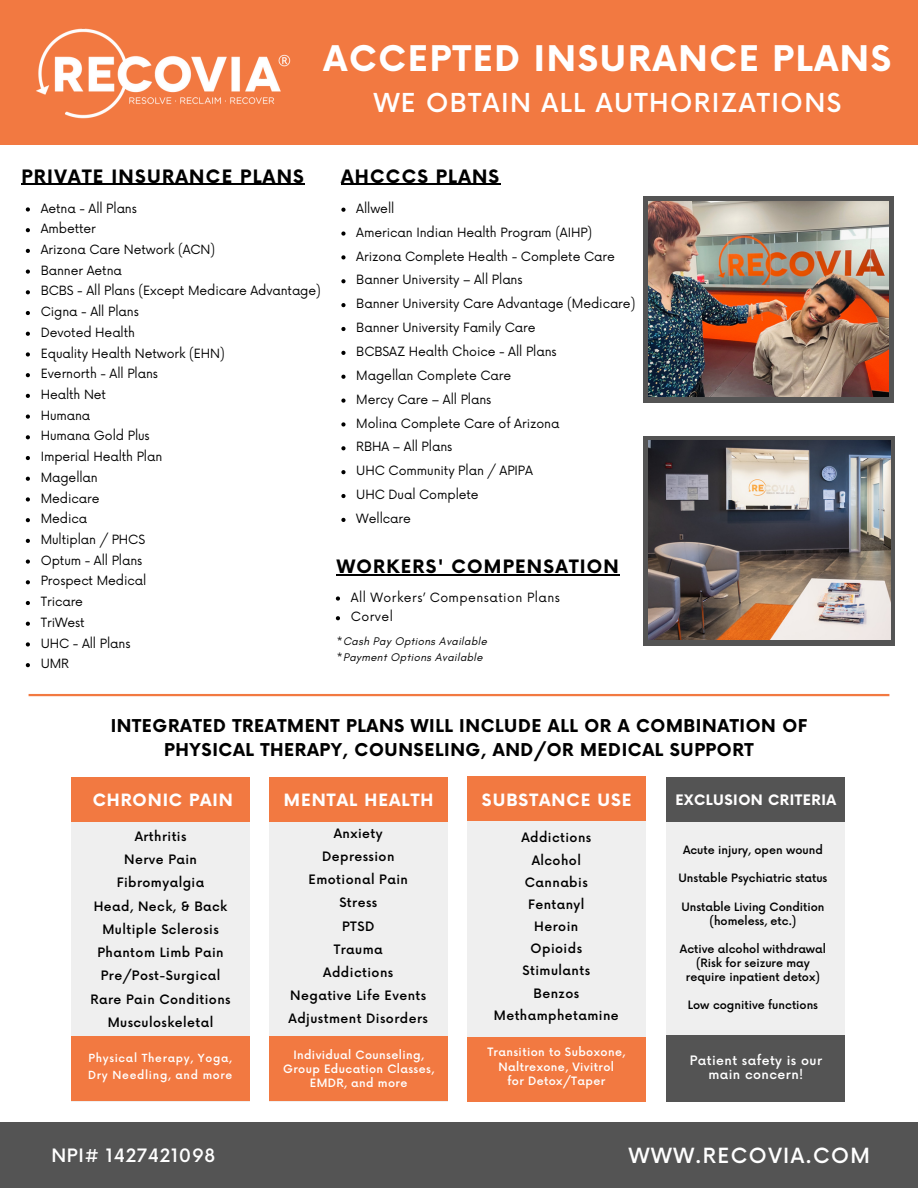
<style>
.page{position:relative;width:918px;height:1188px;background:#fff}
.page>*{position:absolute;margin:0;border:0;box-sizing:border-box;transform-origin:0 0}
.t1{font:700 34.5px "Now";letter-spacing:.05em;color:#fff}
.t2{font:500 25.5px "Now";letter-spacing:.055em;color:#fff}
.t3{font:500 20.4px "Now";letter-spacing:.075em;color:#fff}
.t4{font:700 18px "Now";letter-spacing:.07em;color:#000}
.t5{font:500 18px "Now";letter-spacing:.035em;color:#fff}
.t6{font:700 17.25px/23.7px "Now";letter-spacing:.035em;color:#000;text-align:center}
.t7{font:700 16.5px "Now";letter-spacing:.06em;color:#fffefe}
.t8{font:700 14.1px "Now";letter-spacing:.035em;color:#fffefe}
.t9{font:500 12.6px/23.2px "Now";letter-spacing:.035em;color:#000;text-align:center}
.t10{font:500 12.6px "Now";letter-spacing:.035em;color:#fff}
.t11{font:12.45px "Now";letter-spacing:-.005em;color:#000}
.t12{font:12.45px "Now";letter-spacing:.035em;color:#000}
.t13{font:500 11.25px "Now";color:#000}
.t14{font:500 11.25px/14.1px "Now";letter-spacing:.035em;color:#fff;text-align:center}
.t15{font:italic 11.25px "Glacial Indifference";letter-spacing:.035em;color:#000}
.t16{font:500 10.95px "Now";letter-spacing:.065em;color:#fff}
</style>
<div class="page">
<div style="left:643px;top:436px;width:252px;height:210px;background:#545454"></div>
<div style="left:643px;top:196px;width:251px;height:206px;background:#545454"></div>
<hr style="left:29px;top:694px;width:860px;height:2px;background:#f27941">
<div style="left:0;top:0;width:918px;height:145px;background:#f27941"></div>
<img style="left:649px;top:201px;width:239px;height:195px">
<img style="left:648px;top:441px;width:242px;height:199px">
<div style="left:0;top:1122px;width:918px;height:66px;background:#545454"></div>
<div style="left:269px;top:777px;width:178px;height:324px;background:#efefef"></div>
<div style="left:71px;top:777px;width:179px;height:324px;background:#efefef"></div>
<div style="left:468px;top:777px;width:178px;height:324px;background:#efefef"></div>
<div style="left:666px;top:777px;width:178px;height:324px;background:#efefef"></div>
<div style="left:71px;top:777px;width:179px;height:45px;background:#f27941"></div>
<div style="left:71px;top:1036px;width:178px;height:65px;background:#f27941"></div>
<div style="left:269px;top:777px;width:178px;height:45px;background:#f27941"></div>
<div style="left:468px;top:776px;width:178px;height:45px;background:#f27941"></div>
<div style="left:666px;top:777px;width:178px;height:45px;background:#545454"></div>
<div style="left:270px;top:1036px;width:178px;height:65px;background:#f27941"></div>
<div style="left:467px;top:1037px;width:178px;height:64px;background:#f27941"></div>
<div style="left:666px;top:1035px;width:179px;height:66px;background:#545454"></div>
<img style="left:36px;top:28px;width:255px;height:91px">
<svg style="left:26px;top:207px;width:4px;height:5px"></svg>
<svg style="left:26px;top:228px;width:4px;height:4px"></svg>
<svg style="left:26px;top:249px;width:4px;height:4px"></svg>
<svg style="left:26px;top:270px;width:4px;height:4px"></svg>
<svg style="left:26px;top:290px;width:4px;height:4px"></svg>
<svg style="left:26px;top:311px;width:4px;height:4px"></svg>
<svg style="left:26px;top:332px;width:4px;height:4px"></svg>
<svg style="left:26px;top:352px;width:4px;height:5px"></svg>
<svg style="left:26px;top:373px;width:4px;height:4px"></svg>
<svg style="left:26px;top:394px;width:4px;height:4px"></svg>
<svg style="left:26px;top:415px;width:4px;height:4px"></svg>
<svg style="left:26px;top:435px;width:4px;height:4px"></svg>
<svg style="left:26px;top:456px;width:4px;height:4px"></svg>
<svg style="left:26px;top:477px;width:4px;height:4px"></svg>
<svg style="left:26px;top:497px;width:4px;height:5px"></svg>
<svg style="left:26px;top:518px;width:4px;height:4px"></svg>
<svg style="left:26px;top:539px;width:4px;height:4px"></svg>
<svg style="left:26px;top:560px;width:4px;height:4px"></svg>
<svg style="left:26px;top:580px;width:4px;height:4px"></svg>
<svg style="left:26px;top:601px;width:4px;height:4px"></svg>
<svg style="left:26px;top:622px;width:4px;height:4px"></svg>
<svg style="left:26px;top:642px;width:4px;height:5px"></svg>
<svg style="left:26px;top:663px;width:4px;height:4px"></svg>
<svg style="left:341px;top:208px;width:5px;height:4px"></svg>
<svg style="left:341px;top:231px;width:5px;height:5px"></svg>
<svg style="left:341px;top:255px;width:5px;height:4px"></svg>
<svg style="left:341px;top:279px;width:5px;height:4px"></svg>
<svg style="left:341px;top:303px;width:5px;height:4px"></svg>
<svg style="left:341px;top:327px;width:5px;height:4px"></svg>
<svg style="left:341px;top:351px;width:5px;height:4px"></svg>
<svg style="left:341px;top:375px;width:5px;height:4px"></svg>
<svg style="left:341px;top:399px;width:5px;height:4px"></svg>
<svg style="left:341px;top:422px;width:5px;height:5px"></svg>
<svg style="left:341px;top:446px;width:5px;height:4px"></svg>
<svg style="left:341px;top:470px;width:5px;height:4px"></svg>
<svg style="left:341px;top:494px;width:5px;height:4px"></svg>
<svg style="left:341px;top:518px;width:5px;height:4px"></svg>
<hr style="left:341px;top:184px;width:160px;height:1px;background:#000">
<hr style="left:21px;top:184px;width:284px;height:1px;background:#000">
<svg style="left:336px;top:596px;width:4px;height:5px"></svg>
<svg style="left:336px;top:616px;width:4px;height:4px"></svg>
<hr style="left:337px;top:574px;width:283px;height:1px;background:#000">
<h2 class="t1" style="left:324px;top:40px;width:569px">ACCEPTED INSURANCE PLANS</h2>
<h4 class="t2" style="left:374px;top:89px;width:469px">WE OBTAIN ALL AUTHORIZATIONS</h4>
<p class="t4" style="left:21px;top:167px;width:284px">PRIVATE INSURANCE PLANS</p>
<p class="t4" style="left:341px;top:167px;width:159px">AHCCCS PLANS</p>
<p class="t11" style="left:41px;top:201px;width:98px">Aetna - All Plans</p>
<p class="t11" style="left:41px;top:222px;width:57px">Ambetter</p>
<p class="t11" style="left:41px;top:243px;width:176px">Arizona Care Network (ACN)</p>
<p class="t11" style="left:41px;top:263px;width:83px">Banner Aetna</p>
<p class="t11" style="left:41px;top:284px;width:282px">BCBS - All Plans (Except Medicare Advantage)</p>
<p class="t11" style="left:41px;top:305px;width:100px">Cigna - All Plans</p>
<p class="t11" style="left:41px;top:325px;width:96px">Devoted Health</p>
<p class="t11" style="left:41px;top:346px;width:186px">Equality Health Network (EHN)</p>
<p class="t11" style="left:41px;top:367px;width:119px">Evernorth - All Plans</p>
<p class="t11" style="left:41px;top:388px;width:67px">Health Net</p>
<p class="t11" style="left:41px;top:408px;width:51px">Humana</p>
<p class="t11" style="left:41px;top:429px;width:111px">Humana Gold Plus</p>
<p class="t11" style="left:41px;top:450px;width:123px">Imperial Health Plan</p>
<p class="t11" style="left:41px;top:470px;width:59px">Magellan</p>
<p class="t11" style="left:41px;top:491px;width:60px">Medicare</p>
<p class="t11" style="left:41px;top:512px;width:48px">Medica</p>
<p class="t11" style="left:41px;top:533px;width:106px">Multiplan / PHCS</p>
<p class="t11" style="left:41px;top:553px;width:103px">Optum - All Plans</p>
<p class="t11" style="left:41px;top:574px;width:107px">Prospect Medical</p>
<p class="t11" style="left:41px;top:595px;width:44px">Tricare</p>
<p class="t11" style="left:41px;top:615px;width:46px">TriWest</p>
<p class="t11" style="left:41px;top:636px;width:91px">UHC - All Plans</p>
<p class="t11" style="left:41px;top:657px;width:30px">UMR</p>
<p class="t11" style="left:356px;top:201px;width:40px">Allwell</p>
<p class="t11" style="left:356px;top:225px;width:237px">American Indian Health Program (AIHP)</p>
<p class="t11" style="left:356px;top:249px;width:260px">Arizona Complete Health - Complete Care</p>
<p class="t11" style="left:356px;top:273px;width:168px">Banner University – All Plans</p>
<p class="t11" style="left:356px;top:297px;width:281px">Banner University Care Advantage (Medicare)</p>
<p class="t11" style="left:356px;top:321px;width:181px">Banner University Family Care</p>
<p class="t11" style="left:356px;top:345px;width:202px">BCBSAZ Health Choice - All Plans</p>
<p class="t11" style="left:356px;top:368px;width:156px">Magellan Complete Care</p>
<p class="t11" style="left:356px;top:392px;width:137px">Mercy Care – All Plans</p>
<p class="t11" style="left:356px;top:416px;width:205px">Molina Complete Care of Arizona</p>
<p class="t11" style="left:356px;top:440px;width:98px">RBHA – All Plans</p>
<p class="t11" style="left:356px;top:464px;width:178px">UHC Community Plan / APIPA</p>
<p class="t11" style="left:356px;top:488px;width:124px">UHC Dual Complete</p>
<p class="t11" style="left:356px;top:512px;width:56px">Wellcare</p>
<h4 class="t4" style="left:337px;top:557px;width:284px">WORKERS' COMPENSATION</h4>
<p class="t12" style="left:351px;top:590px;width:211px">All Workers’ Compensation Plans</p>
<p class="t11" style="left:351px;top:610px;width:44px">Corvel</p>
<h4 class="t15" style="left:337px;top:634px;width:152px">*Cash Pay Options Available</h4>
<h4 class="t15" style="left:337px;top:650px;width:148px">*Payment Options Available</h4>
<p class="t6" style="left:111px;top:715px;width:698px">INTEGRATED TREATMENT PLANS WILL INCLUDE ALL OR A COMBINATION OF<br>PHYSICAL THERAPY, COUNSELING, AND/OR MEDICAL SUPPORT</p>
<p class="t7" style="left:93px;top:791px;width:142px">CHRONIC PAIN</p>
<p class="t7" style="left:284px;top:791px;width:151px">MENTAL HEALTH</p>
<p class="t7" style="left:482px;top:791px;width:151px">SUBSTANCE USE</p>
<p class="t8" style="left:675px;top:792px;width:162px">EXCLUSION CRITERIA</p>
<h4 class="t9" style="left:90px;top:826px;width:142px">Arthritis<br>Nerve Pain<br>Fibromyalgia<br>Head, Neck, &amp; Back<br>Multiple Sclerosis<br>Phantom Limb Pain<br>Pre/Post-Surgical<br>Rare Pain Conditions<br>Musculoskeletal</h4>
<h6 class="t9" style="left:289px;top:822px;width:141px">Anxiety<br>Depression<br>Emotional Pain<br>Stress<br>PTSD<br>Trauma<br>Addictions<br>Negative Life Events<br>Adjustment Disorders</h6>
<p class="t9" style="left:494px;top:828px;width:126px;line-height:22.2px">Addictions<br>Alcohol<br>Cannabis<br>Fentanyl<br>Heroin<br>Opioids<br>Stimulants<br>Benzos<br>Methamphetamine</p>
<h4 class="t16" style="left:88px;top:1052px;width:145px">Physical Therapy, Yoga,</h4>
<p class="t16" style="left:88px;top:1069px;width:146px">Dry Needling, and more</p>
<p class="t14" style="left:283px;top:1048px;width:153px">Individual Counseling,<br>Group Education Classes,<br>EMDR, and more</p>
<p class="t14" style="left:487px;top:1046px;width:140px">Transition to Suboxone,</p>
<p class="t14" style="left:499px;top:1060px;width:117px">Naltrexone, Vivitrol</p>
<p class="t14" style="left:507px;top:1074px;width:99px">for Detox/Taper</p>
<p class="t13" style="left:683px;top:844px;width:141px">Acute injury, open wound</p>
<p class="t13" style="left:679px;top:872px;width:150px">Unstable Psychiatric status</p>
<h4 class="t13" style="left:681px;top:900px;width:145px">Unstable Living Condition</h4>
<h6 class="t13" style="left:710px;top:915px;width:88px">(homeless, etc.)</h6>
<p class="t13" style="left:680px;top:943px;width:148px">Active alcohol withdrawal</p>
<p class="t13" style="left:696px;top:957px;width:115px">(Risk for seizure may</p>
<p class="t13" style="left:686px;top:971px;width:135px">require inpatient detox)</p>
<h5 class="t13" style="left:688px;top:999px;width:132px">Low cognitive functions</h5>
<p class="t10" style="left:690px;top:1053px;width:134px">Patient safety is our</p>
<p class="t10" style="left:708px;top:1068px;width:97px">main concern!</p>
<h6 class="t5" style="left:51px;top:1146px;width:165px">NPI# 1427421098</h6>
<h4 class="t3" style="left:629px;top:1145px;width:243px">WWW.RECOVIA.COM</h4>
</div>
